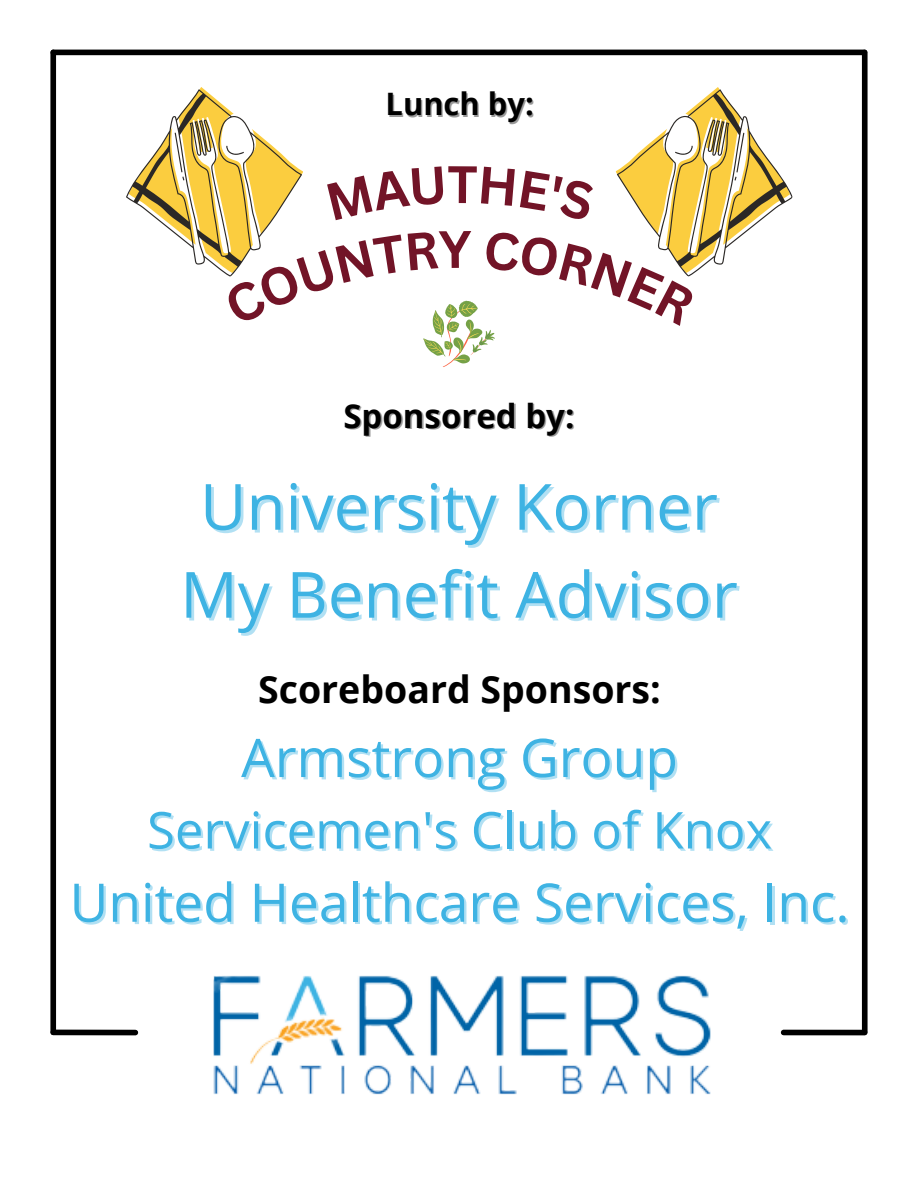
<style>
.page{position:relative;width:918px;height:1188px;background:#fff}
.page>*{position:absolute;margin:0;border:0;box-sizing:border-box;transform-origin:0 0}
.t1{font:63.75px "Open Sans";color:#3eb3e3}
.t2{font:53.25px "Open Sans";color:#3eb3e3}
.t3{font:700 51.45px "Canva Sans";color:#721427}
.t4{font:50.85px "Open Sans";color:#3eb3e3}
.t5{font:700 37.5px "Open Sans";color:#000}
.t6{font:700 33px "Open Sans";color:#000}
.t7{font:700 30.9px "Open Sans";color:#000}
</style>
<div class="page">
<div style="left:862px;top:52px;width:6px;height:980px;background:#000"></div>
<div style="left:50px;top:52px;width:6px;height:980px;background:#000"></div>
<div style="left:784px;top:1030px;width:81px;height:5px;background:#000"></div>
<div style="left:53px;top:1030px;width:82px;height:5px;background:#000"></div>
<div style="left:53px;top:50px;width:811px;height:5px;background:#000"></div>
<img style="left:213px;top:975px;width:498px;height:120px">
<svg style="left:615px;top:87px;width:178px;height:184px"></svg>
<svg style="left:126px;top:87px;width:177px;height:185px"></svg>
<svg style="left:223px;top:230px;width:474px;height:136px"></svg>
<p class="t7" style="left:386px;top:82px;width:150px">Lunch by:</p>
<p class="t3" style="left:447px;top:148px;width:32px">T</p>
<p class="t6" style="left:343px;top:393px;width:232px">Sponsored by:</p>
<p class="t1" style="left:200px;top:462px;width:519px">University Korner</p>
<p class="t1" style="left:180px;top:550px;width:559px">My Benefit Advisor</p>
<p class="t5" style="left:258px;top:663px;width:404px">Scoreboard Sponsors:</p>
<p class="t2" style="left:241px;top:720px;width:438px">Armstrong Group</p>
<p class="t4" style="left:147px;top:794px;width:627px">Servicemen's Club of Knox</p>
<p class="t2" style="left:70px;top:865px;width:781px">United Healthcare Services, Inc.</p>
</div>
